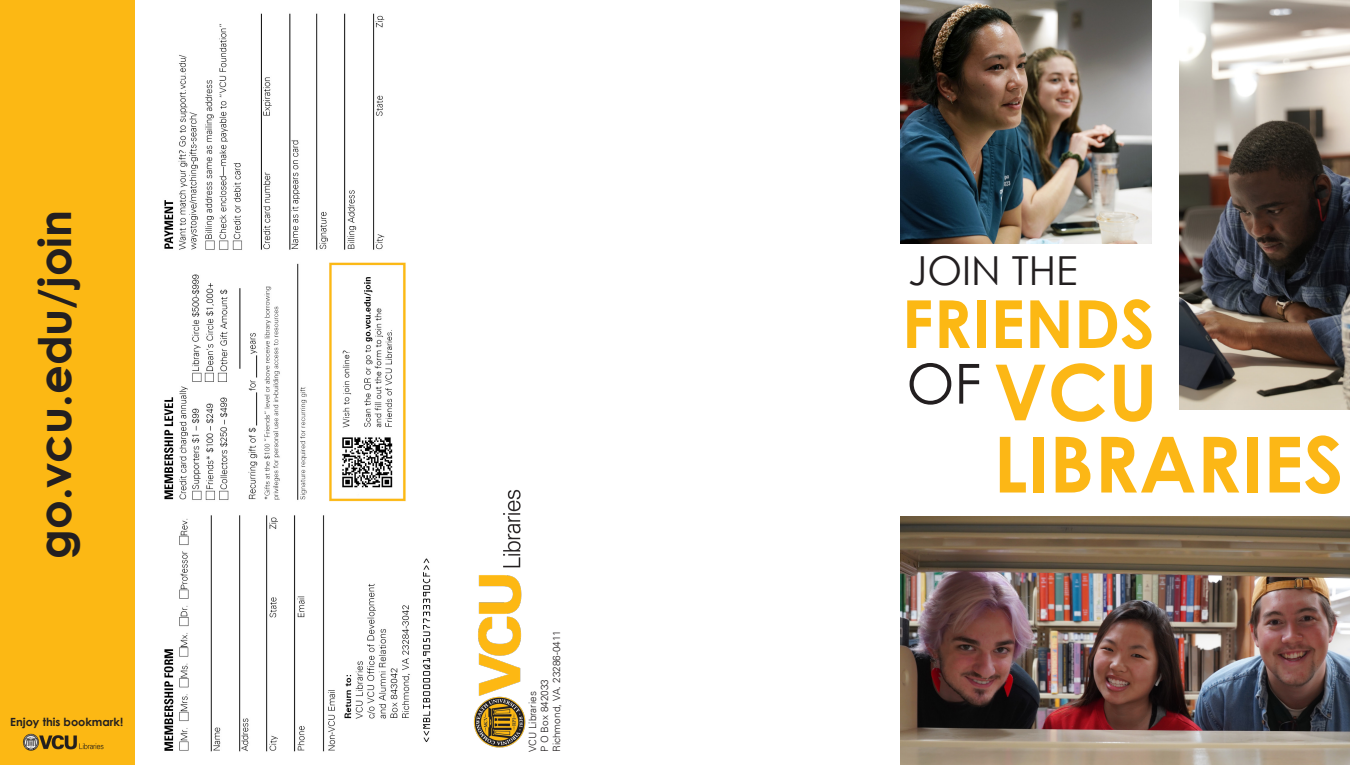
<style>
.page{position:relative;width:1350px;height:765px;background:#fff}
.page>*{position:absolute;margin:0;border:0;box-sizing:border-box;transform-origin:0 0}
.t1{font:700 77.5px "Century Gothic";color:#fcb716}
.t2{font:700 66.25px "Century Gothic";color:#fcb814}
.t3{font:55.25px "Century Gothic";color:#231f20}
.t4{font:700 45px "Century Gothic";color:#231f20}
.t5{font:40px "Century Gothic";color:#231f20}
.t6{font:700 11.25px "Century Gothic";color:#231f20}
.t7{font:300 10px/12px "Univers";color:#231f20}
</style>
<div class="page">
<img style="left:1179px;top:0;width:171px;height:410px">
<img style="left:900px;top:516px;width:450px;height:249px">
<img style="left:900px;top:0;width:251px;height:244px">
<div style="left:0;top:0;width:135px;height:765px;background:#fcb814"></div>
<img style="left:23px;top:733px;width:81px;height:18px">
<img style="left:473px;top:489px;width:53px;height:259px">
<img style="left:164px;top:13px;width:267px;height:739px">
<h3 class="t4" style="left:21px;top:559px;width:351px;rotate:-90deg">go.vcu.edu/join</h3>
<p class="t6" style="left:10px;top:713px;width:114px">Enjoy this bookmark!</p>
<p class="t7" style="left:527px;top:752px;width:123px;rotate:-90deg">VCU Libraries<br>P O Box 842033<br>Richmond, VA. 23286-0411</p>
<p class="t5" style="left:908px;top:243px;width:171px">JOIN THE</p>
<p class="t2" style="left:902px;top:274px;width:255px">FRIENDS</p>
<p class="t3" style="left:906px;top:345px;width:76px">OF</p>
<p class="t1" style="left:993px;top:333px;width:166px">VCU</p>
<p class="t1" style="left:993px;top:406px;width:352px">LIBRARIES</p>
</div>
